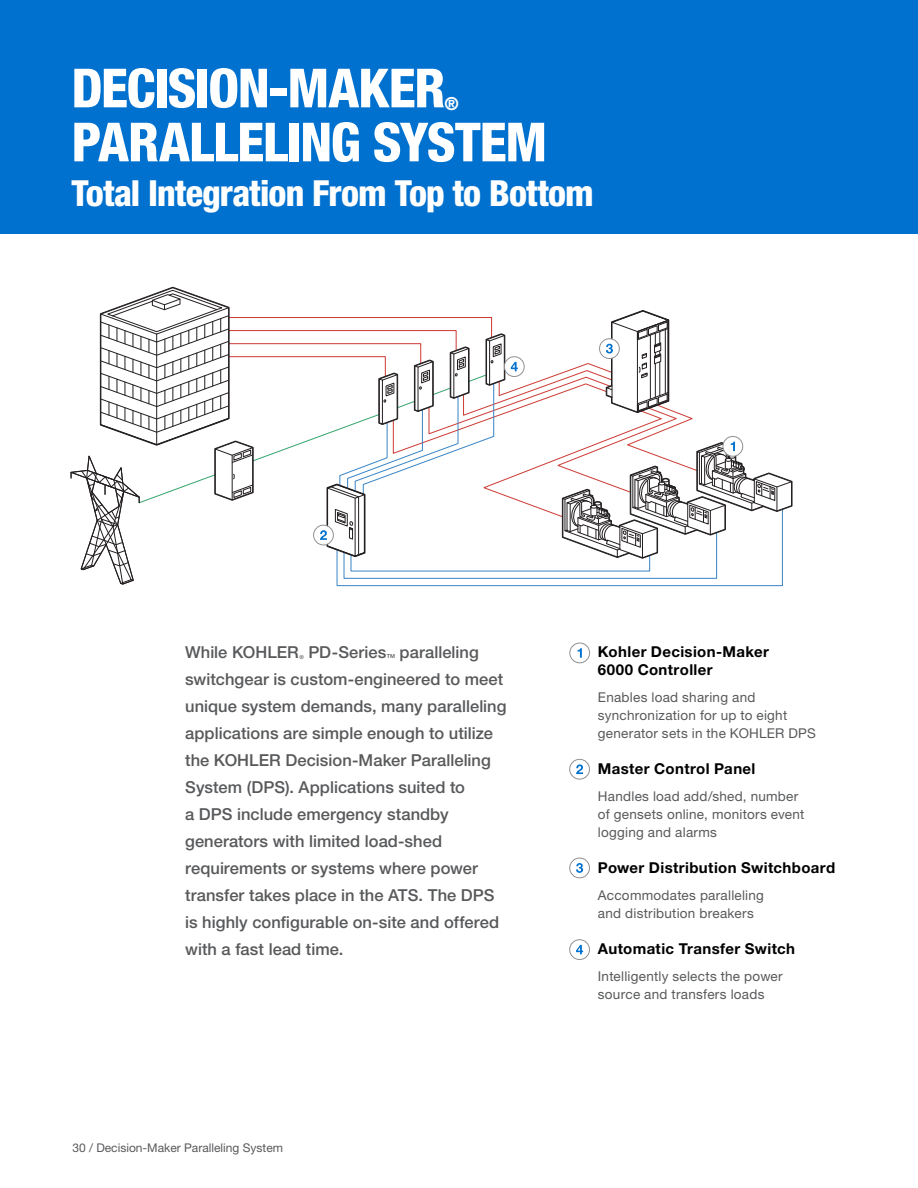
<style>
.page{position:relative;width:918px;height:1188px;background:#fff}
.page>*{position:absolute;margin:0;border:0;box-sizing:border-box;transform-origin:0 0}
.t1{font:800 condensed 54px "Helvetica Neue LT Pro";letter-spacing:-.025em;color:#fff}
.t2{font:800 condensed 36px "Helvetica Neue LT Pro";color:#fff}
.t3{font:800 condensed 18px "Helvetica Neue LT Pro";color:#fff}
.t4{font:500 16.5px/27px "Helvetica Neue LT Pro";letter-spacing:.005em;color:#58595b}
.t5{font:700 15px/18px "Helvetica Neue LT Pro";letter-spacing:.025em;color:#000}
.t6{font:13.5px/18px "Helvetica Neue LT Pro";letter-spacing:.02em;color:#58595b}
.t7{font:12px "Helvetica Neue LT Pro";color:#58595b}
.t8{font:500 5.55px "Helvetica Neue LT Pro";color:#58595b}
</style>
<div class="page">
<div style="left:0;top:0;width:918px;height:234px;background:#0071ce"></div>
<div style="left:569px;top:643px;width:21px;height:20px;border:1px solid #919195;border-radius:50%"></div>
<svg style="left:578px;top:648px;width:4px;height:10px"></svg>
<div style="left:569px;top:759px;width:21px;height:21px;border:1px solid #919195;border-radius:50%"></div>
<svg style="left:576px;top:764px;width:7px;height:10px"></svg>
<div style="left:569px;top:858px;width:21px;height:20px;border:1px solid #919195;border-radius:50%"></div>
<svg style="left:576px;top:863px;width:7px;height:10px"></svg>
<div style="left:569px;top:939px;width:21px;height:21px;border:1px solid #919195;border-radius:50%"></div>
<svg style="left:576px;top:945px;width:7px;height:9px"></svg>
<svg style="left:70px;top:287px;width:723px;height:300px"></svg>
<h1 class="t1" style="left:72px;top:55px;width:375px">DECISION-MAKER</h1>
<p class="t3" style="left:445px;top:93px;width:16px">®</p>
<h1 class="t1" style="left:72px;top:109px;width:471px">PARALLELING SYSTEM</h1>
<h2 class="t2" style="left:72px;top:172px;width:524px">TOTAL INTEGRATION FROM TOP TO BOTTOM</h2>
<p class="t4" style="left:185px;top:638px;width:115px">While KOHLER</p>
<p class="t8" style="left:299px;top:653px;width:6px">®</p>
<p class="t4" style="left:308px;top:638px;width:79px">PD-Series</p>
<p class="t8" style="left:387px;top:652px;width:10px">TM</p>
<p class="t4" style="left:185px;top:638px;width:323px;text-indent:214px">paralleling switchgear is custom-engineered to meet unique system demands, many paralleling applications are simple enough to utilize the KOHLER Decision-Maker Paralleling System (DPS). Applications suited to<br>a DPS include emergency standby generators with limited load-shed requirements or systems where power transfer takes place in the ATS. The DPS is highly configurable on-site and offered with a fast lead time.</p>
<p class="t5" style="left:598px;top:643px;width:172px">Kohler Decision-Maker<br>6000 Controller</p>
<p class="t6" style="left:598px;top:688px;width:191px">Enables load sharing and synchronization for up to eight generator sets in the KOHLER</p>
<p class="t6" style="left:789px;top:724px;width:29px">DPS</p>
<p class="t5" style="left:598px;top:760px;width:159px">Master Control Panel</p>
<p class="t6" style="left:598px;top:787px;width:208px">Handles load add/shed, number of gensets online, monitors event logging and alarms</p>
<p class="t5" style="left:598px;top:859px;width:239px">Power Distribution Switchboard</p>
<p class="t6" style="left:598px;top:886px;width:168px">Accommodates paralleling and distribution breakers</p>
<p class="t5" style="left:598px;top:940px;width:199px">Automatic Transfer Switch</p>
<p class="t6" style="left:598px;top:967px;width:186px">Intelligently selects the power source and transfers loads</p>
<p class="t7" style="left:72px;top:1140px;width:212px">30 / Decision-Maker Paralleling System</p>
</div>
